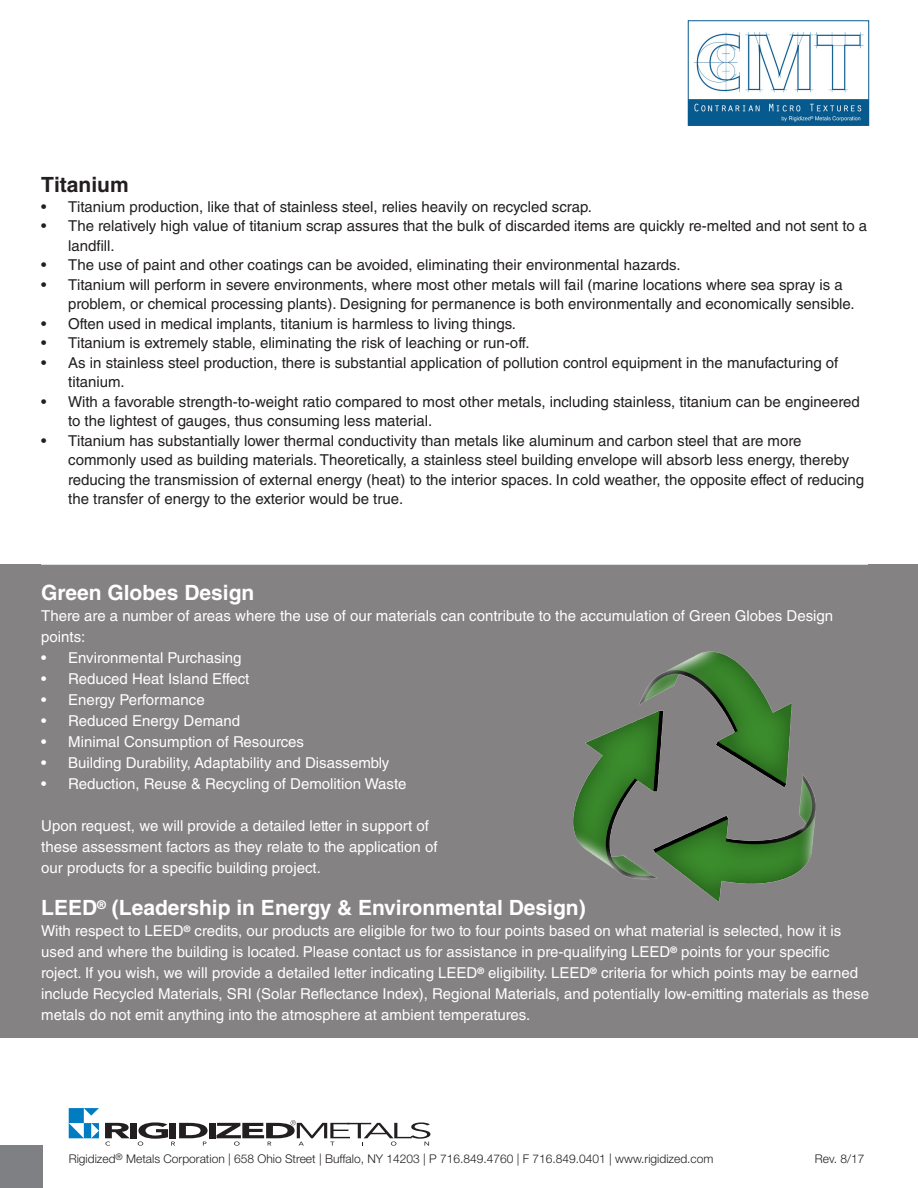
<style>
.page{position:relative;width:918px;height:1188px;background:#fff}
.page>*{position:absolute;margin:0;border:0;box-sizing:border-box;transform-origin:0 0}
.HEADING_text{font:700 21px "Helvetica LT Std";color:#fff}
.BODY_Text{font:700 21px "Helvetica LT Std";color:#231f20}
.t1{font:15px/19.5px "Helvetica LT Std";color:#231f20}
.HEADING_text-2{font:15px/21px "Helvetica LT Std";color:#fff}
.HEADING_text-3{font:300 12px "Helvetica Neue LT Pro";color:#231f20}
</style>
<div class="page">
<div style="left:0;top:565px;width:918px;height:473px;background:#848282"></div>
<div style="left:0;top:1146px;width:42px;height:42px;background:#7e8083"></div>
<img style="left:690px;top:32px;width:177px;height:91px">
<div style="left:688px;top:21px;width:181px;height:104px;border:1px solid #075a8e"></div>
<svg style="left:69px;top:1108px;width:30px;height:30px"></svg>
<div style="left:131px;top:1123px;width:6px;height:15px;background:#231f20"></div>
<div style="left:209px;top:1123px;width:6px;height:15px;background:#231f20"></div>
<svg style="left:105px;top:1123px;width:25px;height:23px"></svg>
<svg style="left:138px;top:1122px;width:70px;height:24px"></svg>
<svg style="left:216px;top:1120px;width:214px;height:26px"></svg>
<img style="left:573px;top:651px;width:243px;height:251px">
<p class="BODY_Text" style="left:41px;top:172px;width:89px">Titanium</p>
<p class="t1" style="left:41px;top:197px;width:552px">• Titanium production, like that of stainless steel, relies heavily on recycled scrap.</p>
<p class="t1" style="left:68px;top:216px;width:801px;text-indent:-27px">• The relatively high value of titanium scrap assures that the bulk of discarded items are quickly re-melted and not sent to a landfill.</p>
<p class="t1" style="left:41px;top:255px;width:641px">• The use of paint and other coatings can be avoided, eliminating their environmental hazards.</p>
<p class="t1" style="left:68px;top:275px;width:788px;text-indent:-27px">• Titanium will perform in severe environments, where most other metals will fail (marine locations where sea spray is a problem, or chemical processing plants). Designing for permanence is both environmentally and economically sensible.</p>
<p class="t1" style="left:41px;top:314px;width:476px">• Often used in medical implants, titanium is harmless to living things.</p>
<p class="t1" style="left:41px;top:333px;width:490px">• Titanium is extremely stable, eliminating the risk of leaching or run-off.</p>
<p class="t1" style="left:68px;top:353px;width:772px;text-indent:-27px">• As in stainless steel production, there is substantial application of pollution control equipment in the manufacturing of titanium.</p>
<p class="t1" style="left:68px;top:392px;width:793px;text-indent:-27px">• With a favorable strength-to-weight ratio compared to most other metals, including stainless, titanium can be engineered to the lightest of gauges, thus consuming less material.</p>
<p class="t1" style="left:68px;top:431px;width:798px;text-indent:-27px">• Titanium has substantially lower thermal conductivity than metals like aluminum and carbon steel that are more commonly used as building materials. Theoretically, a stainless steel building envelope will absorb less energy, thereby reducing the transmission of external energy (heat) to the interior spaces. In cold weather, the opposite effect of reducing the transfer of energy to the exterior would be true.</p>
<p class="HEADING_text" style="left:41px;top:580px;width:215px">Green Globes Design</p>
<p class="HEADING_text-2" style="left:41px;top:606px;width:793px">There are a number of areas where the use of our materials can contribute to the accumulation of Green Globes Design points:</p>
<p class="HEADING_text-2" style="left:41px;top:648px;width:202px">• Environmental Purchasing</p>
<p class="HEADING_text-2" style="left:41px;top:669px;width:210px">• Reduced Heat Island Effect</p>
<p class="HEADING_text-2" style="left:41px;top:690px;width:165px">• Energy Performance</p>
<p class="HEADING_text-2" style="left:41px;top:711px;width:200px">• Reduced Energy Demand</p>
<p class="HEADING_text-2" style="left:41px;top:732px;width:264px">• Minimal Consumption of Resources</p>
<p class="HEADING_text-2" style="left:41px;top:753px;width:350px">• Building Durability, Adaptability and Disassembly</p>
<p class="HEADING_text-2" style="left:41px;top:774px;width:367px">• Reduction, Reuse &amp; Recycling of Demolition Waste</p>
<p class="HEADING_text-2" style="left:41px;top:816px;width:389px">Upon request, we will provide a detailed letter in support of</p>
<p class="HEADING_text-2" style="left:41px;top:837px;width:398px">these assessment factors as they relate to the application of</p>
<p class="HEADING_text-2" style="left:41px;top:858px;width:281px">our products for a specific building project.</p>
<p class="HEADING_text" style="left:41px;top:895px;width:546px">LEED<sup>®</sup> (Leadership in Energy &amp; Environmental Design)</p>
<p class="HEADING_text-2" style="left:41px;top:921px;width:829px">With respect to LEED<sup>®</sup> credits, our products are eligible for two to four points based on what material is selected, how it is used and where the building is located. Please contact us for assistance in pre-qualifying LEED<sup>®</sup> points for your specific roject. If you wish, we will provide a detailed letter indicating LEED<sup>®</sup> eligibility. LEED<sup>®</sup> criteria for which points may be earned include Recycled Materials, SRI (Solar Reflectance Index), Regional Materials, and potentially low-emitting materials as these metals do not emit anything into the atmosphere at ambient temperatures.</p>
<p class="HEADING_text-3" style="left:69px;top:1151px;width:646px">Rigidized<sup>®</sup> Metals Corporation | 658 Ohio Street | Buffalo, NY 14203 | P 716.849.4760 | F 716.849.0401 | www.rigidized.com</p>
<p class="HEADING_text-3" style="left:815px;top:1151px;width:51px">Rev. 8/17</p>
</div>
